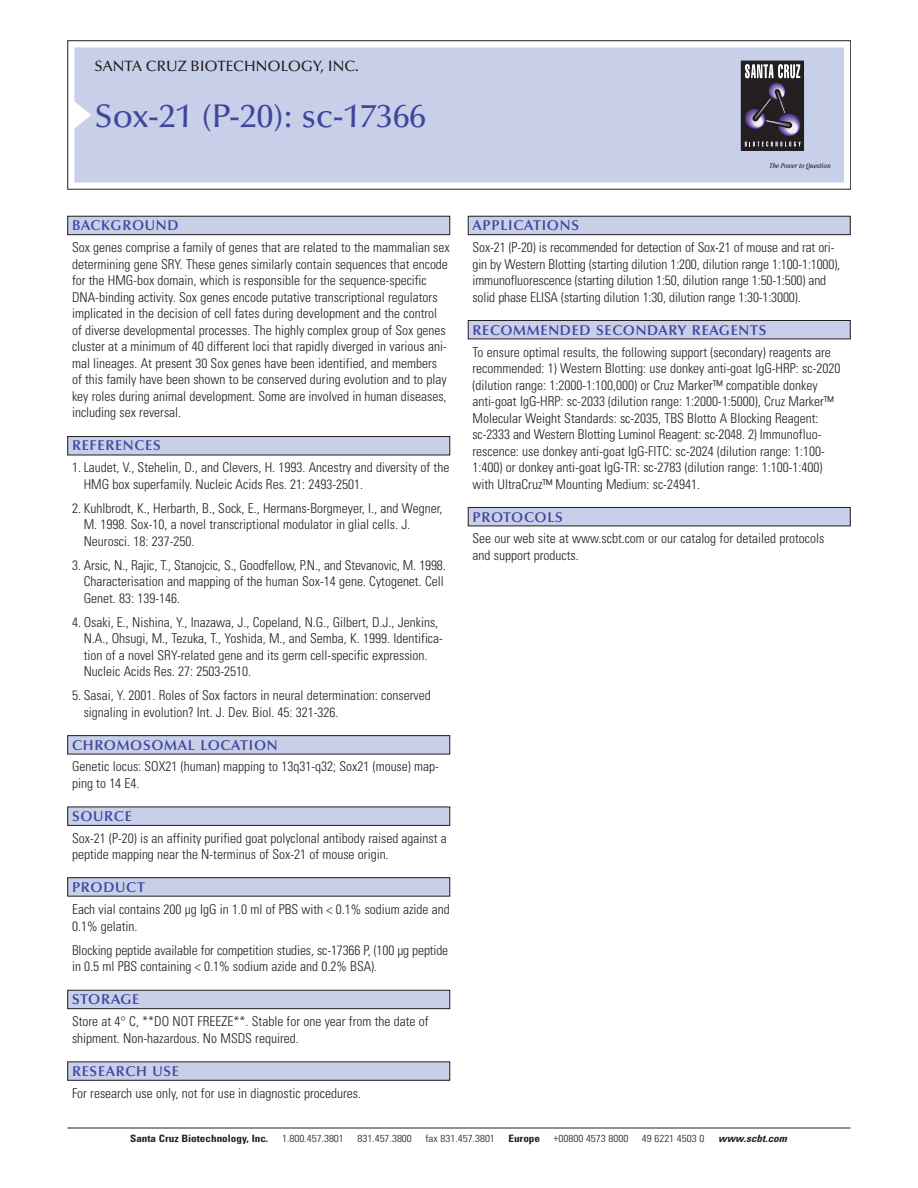
<style>
.page{position:relative;width:918px;height:1188px;background:#fff}
.page>*{position:absolute;margin:0;border:0;box-sizing:border-box;transform-origin:0 0}
.t1{font:500 33px "Optima";color:#41459c}
.t2{font:500 15px "Optima";color:#231f20}
.t3{font:600 14.25px "Optima";letter-spacing:.05em;color:#41459c}
.t4{font:300 condensed 13.5px/16.5px "Univers";color:#231f20}
.t5{font:300 condensed 10.2px "Univers";color:#231f20;scale:1.1 1}
.t6{font:700 condensed 10.2px "Univers";color:#231f20;scale:1.1 1}
.t7{font:italic 700 condensed 10.2px "Univers";color:#231f20;scale:1.1 1}
.t8{font:italic condensed 7.5px "Garamond";color:#231f20}
</style>
<div class="page">
<div style="left:74px;top:47px;width:770px;height:135px;background:#c7cfe9"></div>
<div style="left:741px;top:61px;width:62px;height:89px;background:#231f20"></div>
<div style="left:741px;top:61px;width:63px;height:90px;border:1px solid #231f20"></div>
<svg style="left:741px;top:64px;width:64px;height:83px"></svg>
<hr style="left:68px;top:1128px;width:782px;height:1px;background:#231f20">
<div style="left:68px;top:216px;width:382px;height:19px;background:#c7cfe9"></div>
<div style="left:68px;top:216px;width:382px;height:19px;border:1px solid #231f20"></div>
<div style="left:68px;top:437px;width:382px;height:18px;background:#c7cfe9"></div>
<div style="left:68px;top:436px;width:382px;height:19px;border:1px solid #231f20"></div>
<div style="left:68px;top:736px;width:382px;height:18px;background:#c7cfe9"></div>
<div style="left:68px;top:735px;width:382px;height:19px;border:1px solid #231f20"></div>
<div style="left:68px;top:807px;width:382px;height:18px;background:#c7cfe9"></div>
<div style="left:68px;top:807px;width:382px;height:19px;border:1px solid #231f20"></div>
<div style="left:68px;top:878px;width:382px;height:18px;background:#c7cfe9"></div>
<div style="left:68px;top:877px;width:382px;height:19px;border:1px solid #231f20"></div>
<div style="left:68px;top:990px;width:382px;height:19px;background:#c7cfe9"></div>
<div style="left:68px;top:990px;width:382px;height:19px;border:1px solid #231f20"></div>
<div style="left:68px;top:1062px;width:382px;height:18px;background:#c7cfe9"></div>
<div style="left:68px;top:1062px;width:382px;height:19px;border:1px solid #231f20"></div>
<div style="left:468px;top:216px;width:382px;height:19px;background:#c7cfe9"></div>
<div style="left:468px;top:216px;width:382px;height:19px;border:1px solid #231f20"></div>
<div style="left:468px;top:320px;width:382px;height:19px;background:#c7cfe9"></div>
<div style="left:468px;top:320px;width:382px;height:19px;border:1px solid #231f20"></div>
<div style="left:468px;top:507px;width:382px;height:19px;background:#c7cfe9"></div>
<div style="left:468px;top:507px;width:382px;height:19px;border:1px solid #231f20"></div>
<p class="t2" style="left:94px;top:60px;width:266px">SANTA CRUZ BIOTECHNOLOGY, INC.</p>
<h1 class="t1" style="left:94px;top:103px;width:333px">Sox-21 (P-20): sc-17366</h1>
<p class="t3" style="left:72px;top:220px;width:108px">BACKGROUND</p>
<p class="t4" style="left:72px;top:241px;width:379px">Sox genes comprise a family of genes that are related to the mammalian sex determining gene SRY. These genes similarly contain sequences that encode for the HMG-box domain, which is responsible for the sequence-specific DNA-binding activity. Sox genes encode putative transcriptional regulators implicated in the decision of cell fates during development and the control of diverse developmental processes. The highly complex group of Sox genes cluster at a minimum of 40 different loci that rapidly diverged in various ani&shy;mal lineages. At present 30 Sox genes have been identified, and members of this family have been shown to be conserved during evolution and to play key roles during animal development. Some are involved in human diseases, including sex reversal.</p>
<p class="t3" style="left:72px;top:439px;width:90px">REFERENCES</p>
<p class="t4" style="left:84px;top:460px;width:367px;text-indent:-12px">1. Laudet, V., Stehelin, D., and Clevers, H. 1993. Ancestry and diversity of the<br>HMG box superfamily. Nucleic Acids Res. 21: 2493-2501.</p>
<p class="t4" style="left:84px;top:501px;width:360px;text-indent:-12px">2. Kuhlbrodt, K., Herbarth, B., Sock, E., Hermans-Borgmeyer, I., and Wegner,<br>M. 1998. Sox-10, a novel transcriptional modulator in glial cells. J.<br>Neurosci. 18: 237-250.</p>
<p class="t4" style="left:84px;top:558px;width:364px;text-indent:-12px">3. Arsic, N., Rajic, T., Stanojcic, S., Goodfellow, P.N., and Stevanovic, M. 1998.<br>Characterisation and mapping of the human Sox-14 gene. Cytogenet. Cell<br>Genet. 83: 139-146.</p>
<p class="t4" style="left:84px;top:615px;width:361px;text-indent:-12px">4. Osaki, E., Nishina, Y., Inazawa, J., Copeland, N.G., Gilbert, D.J., Jenkins, N.A., Ohsugi, M., Tezuka, T., Yoshida, M., and Semba, K. 1999. Identifica&shy;tion of a novel SRY-related gene and its germ cell-specific expression.<br>Nucleic Acids Res. 27: 2503-2510.</p>
<p class="t4" style="left:84px;top:688px;width:349px;text-indent:-12px">5. Sasai, Y. 2001. Roles of Sox factors in neural determination: conserved signaling in evolution? Int. J. Dev. Biol. 45: 321-326.</p>
<p class="t3" style="left:72px;top:739px;width:207px">CHROMOSOMAL LOCATION</p>
<p class="t4" style="left:72px;top:760px;width:368px">Genetic locus: SOX21 (human) mapping to 13q31-q32; Sox21 (mouse) map&shy;ping to 14 E4.</p>
<p class="t3" style="left:72px;top:810px;width:61px">SOURCE</p>
<p class="t4" style="left:72px;top:831px;width:376px">Sox-21 (P-20) is an affinity purified goat polyclonal antibody raised against a peptide mapping near the N-terminus of Sox-21 of mouse origin.</p>
<p class="t3" style="left:72px;top:882px;width:74px">PRODUCT</p>
<p class="t4" style="left:72px;top:903px;width:379px">Each vial contains 200 µg IgG in 1.0 ml of PBS with &lt; 0.1% sodium azide and<br>0.1% gelatin.</p>
<p class="t4" style="left:72px;top:943px;width:378px">Blocking peptide available for competition studies, sc-17366 P, (100 µg peptide in 0.5 ml PBS containing &lt; 0.1% sodium azide and 0.2% BSA).</p>
<p class="t3" style="left:72px;top:994px;width:69px">STORAGE</p>
<p class="t4" style="left:72px;top:1015px;width:358px">Store at 4° C, **DO NOT FREEZE**. Stable for one year from the date of shipment. Non-hazardous. No MSDS required.</p>
<p class="t3" style="left:72px;top:1065px;width:109px">RESEARCH USE</p>
<p class="t4" style="left:72px;top:1086px;width:290px">For research use only, not for use in diagnostic procedures.</p>
<p class="t8" style="left:769px;top:163px;width:63px">The Power to Question</p>
<p class="t3" style="left:473px;top:220px;width:108px">APPLICATIONS</p>
<p class="t4" style="left:473px;top:241px;width:369px">Sox-21 (P-20) is recommended for detection of Sox-21 of mouse and rat ori&shy;gin by Western Blotting (starting dilution 1:200, dilution range 1:100-1:1000), immunofluorescence (starting dilution 1:50, dilution range 1:50-1:500) and solid phase ELISA (starting dilution 1:30, dilution range 1:30-1:3000).</p>
<p class="t3" style="left:473px;top:324px;width:295px">RECOMMENDED SECONDARY REAGENTS</p>
<p class="t4" style="left:473px;top:345px;width:369px">To ensure optimal results, the following support (secondary) reagents are recommended: 1) Western Blotting: use donkey anti-goat IgG-HRP: sc-2020 (dilution range: 1:2000-1:100,000) or Cruz Marker™ compatible donkey anti-goat IgG-HRP: sc-2033 (dilution range: 1:2000-1:5000), Cruz Marker™ Molecular Weight Standards: sc-2035, TBS Blotto A Blocking Reagent: sc-2333 and Western Blotting Luminol Reagent: sc-2048. 2) Immunofluo&shy;rescence: use donkey anti-goat IgG-FITC: sc-2024 (dilution range: 1:100- 1:400) or donkey anti-goat IgG-TR: sc-2783 (dilution range: 1:100-1:400) with UltraCruz™ Mounting Medium: sc-24941.</p>
<p class="t3" style="left:473px;top:511px;width:92px">PROTOCOLS</p>
<p class="t4" style="left:473px;top:532px;width:353px">See our web site at www.scbt.com or our catalog for detailed protocols and support products.</p>
<p class="t6" style="left:130px;top:1135px;width:127px">Santa Cruz Biotechnology, Inc.</p>
<p class="t5" style="left:282px;top:1135px;width:58px">1.800.457.3801</p>
<p class="t5" style="left:357px;top:1135px;width:51px">831.457.3800</p>
<p class="t5" style="left:425px;top:1135px;width:65px">fax 831.457.3801</p>
<p class="t6" style="left:508px;top:1135px;width:30px">Europe</p>
<p class="t5" style="left:554px;top:1135px;width:69px">+00800 4573 8000</p>
<p class="t5" style="left:642px;top:1135px;width:58px">49 6221 4503 0</p>
<p class="t7" style="left:718px;top:1135px;width:66px">www.scbt.com</p>
</div>
